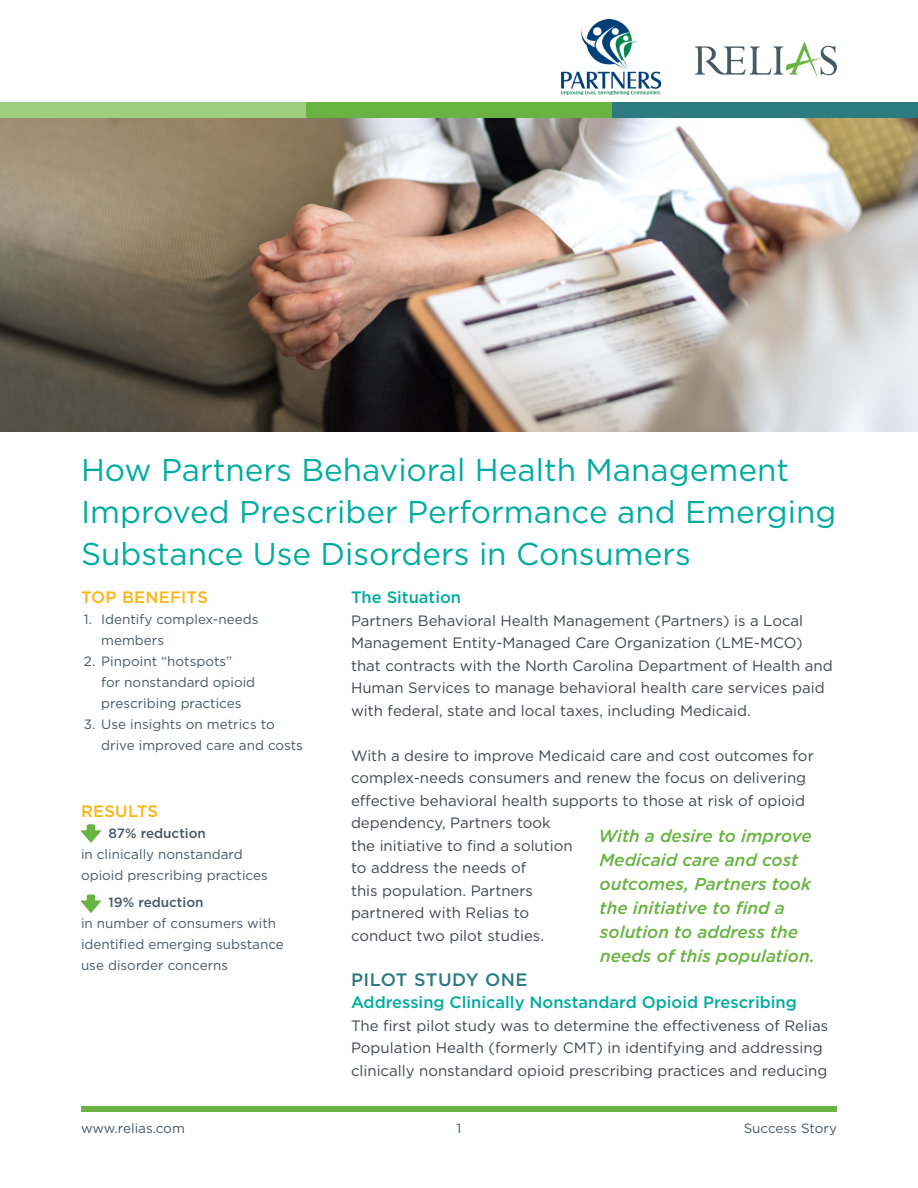
<style>
.page{position:relative;width:918px;height:1188px;background:#fff}
.page>*{position:absolute;margin:0;border:0;box-sizing:border-box;transform-origin:0 0}
.t1{font:31.5px/42px "Gotham";color:#00aca0}
.t2{font:500 18px "Gotham";letter-spacing:.03em;color:#2c7b80}
.t3{font:italic 500 17.25px/24px "Gotham";color:#69b342}
.t4{font:500 16.5px "Gotham";color:#00aca0}
.t5{font:500 16.5px "Gotham";letter-spacing:.015em;color:#fcb515}
.t6{font:15px/22.5px "Gotham";color:#40474f}
.t7{font:13.5px/21px "Gotham";color:#485865}
.t8{font:500 13.5px "Gotham";color:#485865}
</style>
<div class="page">
<div style="left:81px;top:1106px;width:756px;height:6px;background:#69b342"></div>
<img style="left:0;top:118px;width:918px;height:314px">
<div style="left:0;top:103px;width:306px;height:15px;background:#9ecf7c"></div>
<div style="left:306px;top:103px;width:306px;height:15px;background:#69b342"></div>
<div style="left:612px;top:103px;width:306px;height:15px;background:#2c7b80"></div>
<svg style="left:695px;top:41px;width:142px;height:38px"></svg>
<div style="left:87px;top:824px;width:8px;height:9px;background:#69b342;border-radius:2px"></div>
<svg style="left:81px;top:830px;width:20px;height:13px"></svg>
<div style="left:87px;top:895px;width:8px;height:9px;background:#69b342;border-radius:2px"></div>
<svg style="left:81px;top:900px;width:20px;height:13px"></svg>
<img style="left:562px;top:20px;width:98px;height:75px">
<h1 class="t1" style="left:81px;top:448px;width:757px">How Partners Behavioral Health Management<br>Improved Prescriber Performance and Emerging<br>Substance Use Disorders in Consumers</h1>
<p class="t4" style="left:351px;top:587px;width:112px">The Situation</p>
<p class="t6" style="left:351px;top:609px;width:483px">Partners Behavioral Health Management (Partners) is a Local Management Entity-Managed Care Organization (LME-MCO) that contracts with the North Carolina Department of Health and Human Services to manage behavioral health care services paid with federal, state and local taxes, including Medicaid.</p>
<p class="t6" style="left:351px;top:744px;width:464px">With a desire to improve Medicaid care and cost outcomes for complex-needs consumers and renew the focus on delivering effective behavioral health supports to those at risk of opioid dependency, Partners took<br>the initiative to find a solution<br>to address the needs of<br>this population. Partners<br>partnered with Relias to<br>conduct two pilot studies.</p>
<p class="t2" style="left:351px;top:968px;width:178px">PILOT STUDY ONE</p>
<p class="t4" style="left:351px;top:992px;width:447px">Addressing Clinically Nonstandard Opioid Prescribing</p>
<p class="t6" style="left:351px;top:1014px;width:479px">The first pilot study was to determine the effectiveness of Relias<br>Population Health (formerly CMT) in identifying and addressing clinically nonstandard opioid prescribing practices and reducing</p>
<p class="t5" style="left:81px;top:587px;width:128px">TOP BENEFITS</p>
<p class="t7" style="left:101px;top:609px;width:159px;text-indent:-17px">1. Identify complex-needs members</p>
<p class="t7" style="left:101px;top:651px;width:156px;text-indent:-17px">2. Pinpoint “hotspots”<br>for nonstandard opioid prescribing practices</p>
<p class="t7" style="left:101px;top:714px;width:203px;text-indent:-17px">3. Use insights on metrics to drive improved care and costs</p>
<p class="t5" style="left:81px;top:800px;width:79px">RESULTS</p>
<p class="t8" style="left:109px;top:824px;width:99px">87% reduction</p>
<p class="t7" style="left:81px;top:843px;width:188px">in clinically nonstandard opioid prescribing practices</p>
<p class="t8" style="left:109px;top:893px;width:96px">19% reduction</p>
<p class="t7" style="left:81px;top:912px;width:204px">in number of consumers with identified emerging substance use disorder concerns</p>
<p class="t3" style="left:598px;top:824px;width:218px">With a desire to improve<br>Medicaid care and cost outcomes, Partners took the initiative to find a solution to address the needs of this population.</p>
<p class="t7" style="left:81px;top:1117px;width:105px">www.relias.com</p>
<p class="t7" style="left:457px;top:1117px;width:6px">1</p>
<p class="t7" style="left:744px;top:1117px;width:95px">Success Story</p>
</div>
